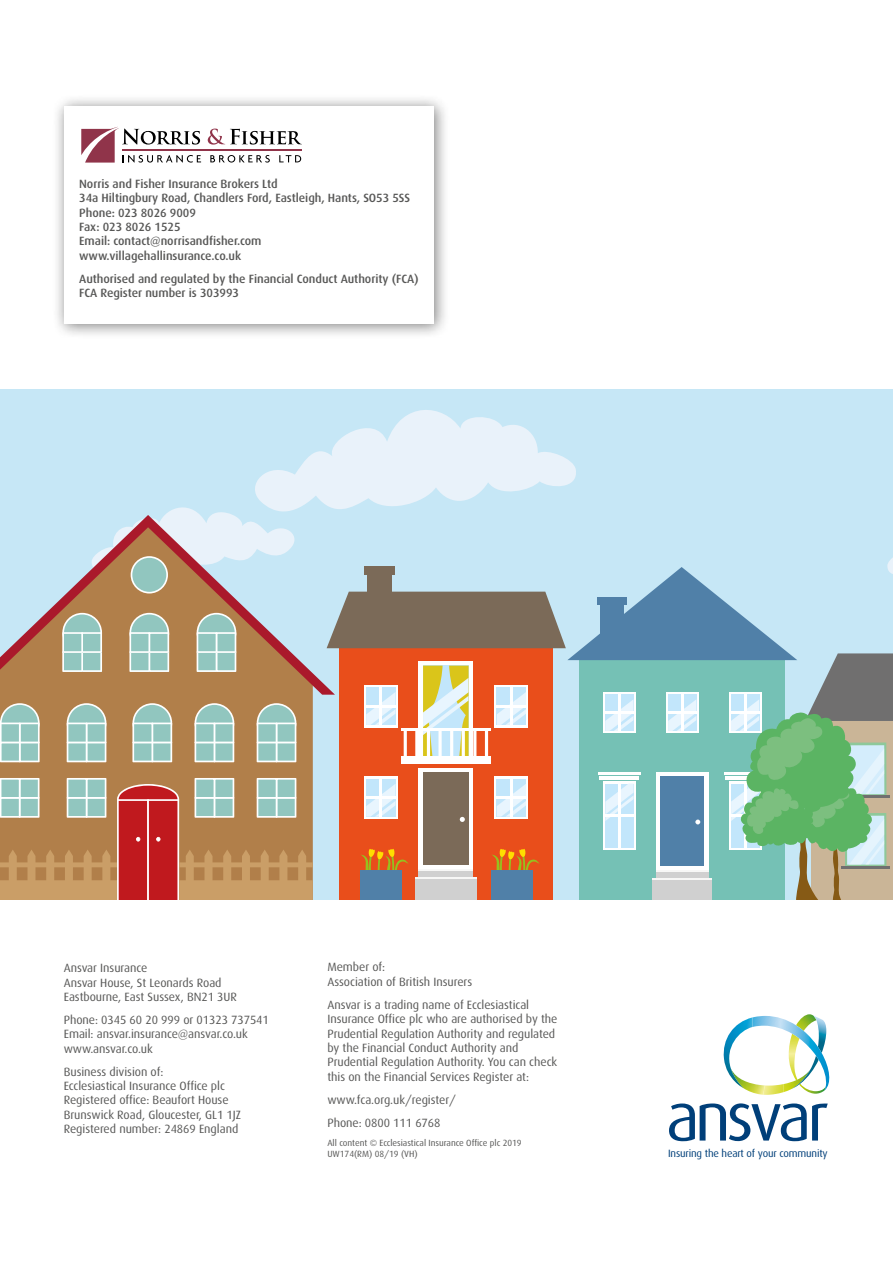
<style>
.page{position:relative;width:893px;height:1263px;background:#fff}
.page>*{position:absolute;margin:0;border:0;box-sizing:border-box;transform-origin:0 0}
.t1{font:12px/14.4px "Dax";letter-spacing:-.005em;color:#575756}
.t2{font:500 12px/14.4px "Dax";letter-spacing:-.005em;color:#575756}
.t3{font:10.5px "Dax";letter-spacing:-.015em;color:#003f79}
.t4{font:9px/10.8px "Dax";letter-spacing:-.005em;color:#575756}
</style>
<div class="page">
<div style="left:52px;top:93px;width:398px;height:247px;background:#000;opacity:.5"></div>
<svg style="left:64px;top:106px;width:370px;height:218px"></svg>
<div style="left:73px;top:121px;width:235px;height:51px;background:#fff"></div>
<svg style="left:208px;top:129px;width:94px;height:16px"></svg>
<hr style="left:122px;top:149px;width:180px;height:1px;background:#90344a">
<svg style="left:81px;top:127px;width:120px;height:36px"></svg>
<svg style="left:210px;top:155px;width:60px;height:8px"></svg>
<svg style="left:279px;top:155px;width:22px;height:7px"></svg>
<svg style="left:743px;top:1014px;width:87px;height:81px"></svg>
<img style="left:723px;top:1017px;width:29px;height:71px">
<svg style="left:669px;top:1103px;width:159px;height:38px"></svg>
<div style="left:0;top:389px;width:893px;height:510px;background:#c6e7f6"></div>
<svg style="left:0;top:410px;width:893px;height:489px"></svg>
<p class="t2" style="left:79px;top:177px;width:332px">Norris and Fisher Insurance Brokers Ltd<br>34a Hiltingbury Road, Chandlers Ford, Eastleigh, Hants, SO53 5SS Phone: 023 8026 9009<br>Fax: 023 8026 1525<br>Email: contact@norrisandfisher.com www.villagehallinsurance.co.uk</p>
<p class="t2" style="left:79px;top:271px;width:341px">Authorised and regulated by the Financial Conduct Authority (FCA)<br>FCA Register number is 303993</p>
<p class="t1" style="left:64px;top:961px;width:175px">Ansvar Insurance<br>Ansvar House, St Leonards Road<br>Eastbourne, East Sussex, BN21 3UR</p>
<p class="t1" style="left:64px;top:1012px;width:207px">Phone: 0345 60 20 999 or 01323 737541<br>Email: ansvar.insurance@ansvar.co.uk www.ansvar.co.uk</p>
<p class="t1" style="left:64px;top:1064px;width:179px">Business division of:<br>Ecclesiastical Insurance Office plc Registered office: Beaufort House Brunswick Road, Gloucester, GL1 1JZ Registered number: 24869 England</p>
<p class="t1" style="left:327px;top:960px;width:146px">Member of:<br>Association of British Insurers</p>
<p class="t1" style="left:327px;top:997px;width:232px">Ansvar is a trading name of Ecclesiastical Insurance Office plc who are authorised by the Prudential Regulation Authority and regulated by the Financial Conduct Authority and Prudential Regulation Authority. You can check this on the Financial Services Register at:</p>
<p class="t1" style="left:327px;top:1088px;width:130px;line-height:23px">www.fca.org.uk/register/<br>Phone: 0800 111 6768</p>
<p class="t4" style="left:327px;top:1137px;width:196px">All content © Ecclesiastical Insurance Office plc 2019<br>UW174(RM) 08/19 (VH)</p>
<p class="t3" style="left:668px;top:1147px;width:161px">Insuring the heart of your community</p>
</div>
